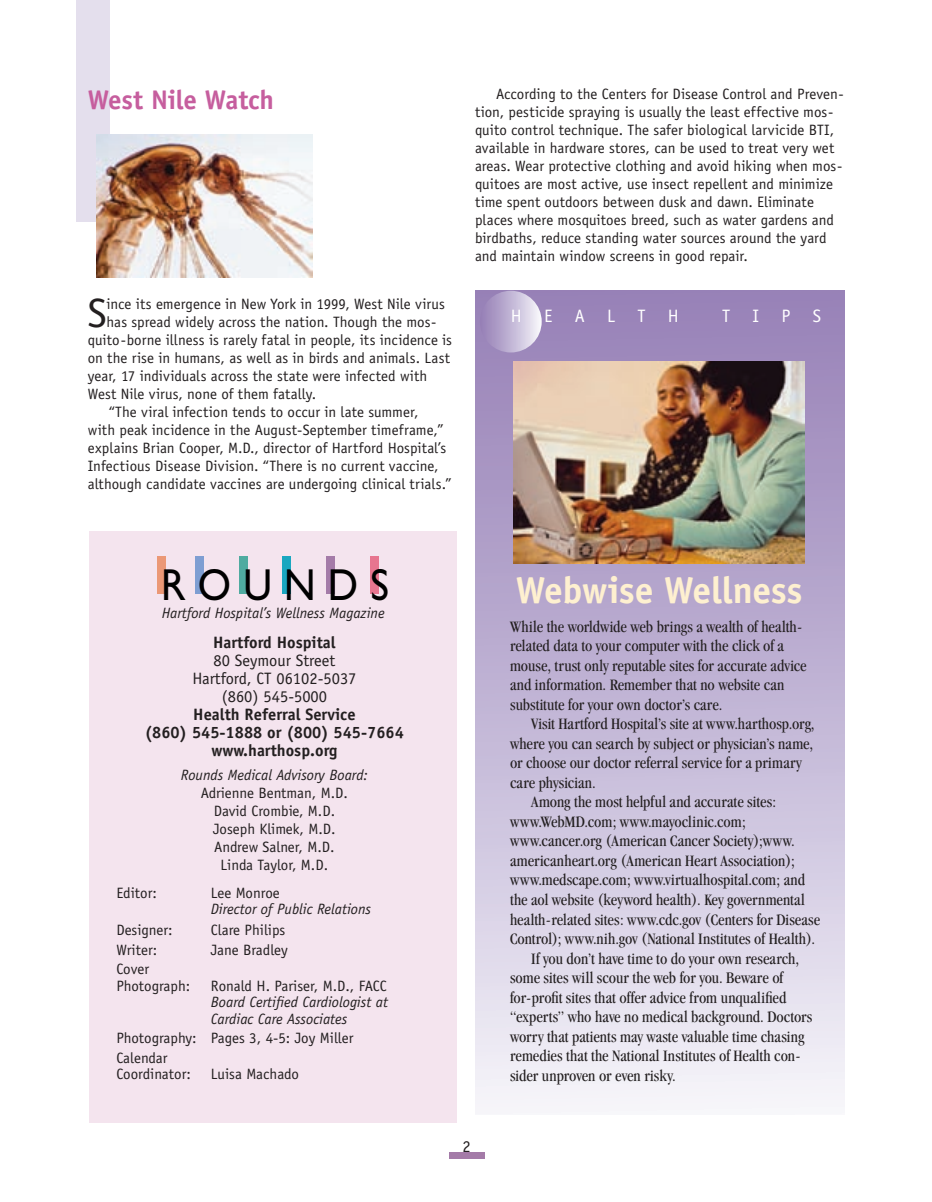
<style>
.page{position:relative;width:932px;height:1202px;background:#fff}
.page>*{position:absolute;margin:0;border:0;box-sizing:border-box;transform-origin:0 0}
.t1{font:45px "Gill Sans";color:#000;scale:.9 1}
.t2{font:40.95px "Officina Sans";color:#231f20}
.t3{font:700 37.5px "Officina Sans";letter-spacing:-.01em;color:#fef0d0}
.t4{font:700 27px "Officina Sans";letter-spacing:-.01em;color:#c65e9e}
.t5{font:18px "Officina Sans";color:#fff}
.t6{font:condensed 16.5px/19.5px "Garamond";letter-spacing:.005em;color:#231f20}
.t7{font:700 16.5px/18px "Officina Sans";color:#231f20;text-align:center}
.t8{font:16.5px/18px "Officina Sans";color:#231f20;text-align:center}
.t9{font:15px/18px "Officina Sans";color:#231f20}
.t10{font:italic 15px/16.5px "Officina Sans";color:#231f20}
</style>
<div class="page">
<div style="left:448px;top:1152px;width:36px;height:6px;background:#a47ba8"></div>
<div style="left:76px;top:0;width:34px;height:221px;background:#e4dfed"></div>
<div style="left:475px;top:291px;width:369px;height:823px;background:linear-gradient(to bottom,#947db4,#f3f1f8)"></div>
<div style="left:89px;top:531px;width:368px;height:591px;background:#f4e4ee"></div>
<div style="left:157px;top:556px;width:9px;height:37px;background:#eb9876"></div>
<div style="left:195px;top:556px;width:8px;height:37px;background:#7e9ed2"></div>
<div style="left:239px;top:556px;width:9px;height:37px;background:#4faba0"></div>
<div style="left:282px;top:556px;width:9px;height:37px;background:#1aa7c0"></div>
<div style="left:326px;top:556px;width:9px;height:37px;background:#a47ba8"></div>
<div style="left:370px;top:556px;width:8px;height:38px;background:#e7758f"></div>
<div style="left:480px;top:291px;width:61px;height:61px;background:linear-gradient(to right,#927ab3,#f4f3f9);border-radius:50%"></div>
<img style="left:96px;top:135px;width:216px;height:143px">
<img style="left:513px;top:361px;width:291px;height:202px">
<h3 class="t4" style="left:88px;top:83px;width:188px">West Nile Watch</h3>
<p class="t9" style="left:475px;top:85px;width:370px;text-indent:21px">According to the Centers for Disease Control and Preven&shy;tion, pesticide spraying is usually the least effective mos&shy;quito control technique. The safer biological larvicide BTI, available in hardware stores, can be used to treat very wet areas. Wear protective clothing and avoid hiking when mos&shy;quitoes are most active, use insect repellent and minimize time spent outdoors between dusk and dawn. Eliminate places where mosquitoes breed, such as water gardens and birdbaths, reduce standing water sources around the yard and maintain window screens in good repair.</p>
<h2 class="t2" style="left:88px;top:289px;width:20px">S</h2>
<p class="t5" style="left:511px;top:305px;width:169px">H E A L T H</p>
<p class="t5" style="left:722px;top:305px;width:100px">T I P S</p>
<p class="t9" style="left:107px;top:295px;width:340px">ince its emergence in New York in 1999, West Nile virus</p>
<p class="t9" style="left:107px;top:313px;width:331px">has spread widely across the nation. Though the mos-</p>
<p class="t9" style="left:88px;top:331px;width:366px">quito-borne illness is rarely fatal in people, its incidence is</p>
<p class="t9" style="left:88px;top:349px;width:364px">on the rise in humans, as well as in birds and animals. Last</p>
<p class="t9" style="left:88px;top:367px;width:341px">year, 17 individuals across the state were infected with</p>
<p class="t9" style="left:88px;top:385px;width:230px">West Nile virus, none of them fatally.</p>
<p class="t9" style="left:109px;top:403px;width:311px">“The viral infection tends to occur in late summer,</p>
<p class="t9" style="left:88px;top:421px;width:357px">with peak incidence in the August-September timeframe,”</p>
<p class="t9" style="left:88px;top:439px;width:360px">explains Brian Cooper, M.D., director of Hartford Hospital’s</p>
<p class="t9" style="left:88px;top:457px;width:352px">Infectious Disease Division. “There is no current vaccine,</p>
<p class="t9" style="left:88px;top:475px;width:365px">although candidate vaccines are undergoing clinical trials.”</p>
<h1 class="t1" style="left:161px;top:559px;width:254px">R O U N D S</h1>
<p class="t10" style="left:162px;top:605px;width:224px">Hartford Hospital’s Wellness Magazine</p>
<p class="t7" style="left:213px;top:633px;width:124px">Hartford Hospital</p>
<p class="t8" style="left:192px;top:652px;width:166px">80 Seymour Street<br>Hartford, CT 06102-5037 (860) 545-5000</p>
<p class="t7" style="left:145px;top:705px;width:260px">Health Referral Service<br>(860) 545-1888 or (800) 545-7664 www.harthosp.org</p>
<p class="t10" style="left:181px;top:767px;width:189px">Rounds Medical Advisory Board:</p>
<p class="t9" style="left:201px;top:784px;width:149px;text-align:center">Adrienne Bentman, M.D.<br>David Crombie, M.D.<br>Joseph Klimek, M.D.<br>Andrew Salner, M.D.<br>Linda Taylor, M.D.</p>
<p class="t9" style="left:116px;top:883px;width:42px">Editor:</p>
<p class="t9" style="left:211px;top:883px;width:70px">Lee Monroe</p>
<p class="t10" style="left:211px;top:901px;width:162px">Director of Public Relations</p>
<p class="t9" style="left:116px;top:921px;width:58px">Designer:</p>
<p class="t9" style="left:211px;top:921px;width:76px">Clare Philips</p>
<p class="t9" style="left:116px;top:940px;width:42px">Writer:</p>
<p class="t9" style="left:211px;top:940px;width:78px">Jane Bradley</p>
<p class="t9" style="left:116px;top:961px;width:75px;line-height:16.5px">Cover<br>Photograph:</p>
<p class="t9" style="left:211px;top:976px;width:177px">Ronald H. Pariser, M.D., FACC</p>
<p class="t10" style="left:211px;top:994px;width:179px">Board Certified Cardiologist at<br>Cardiac Care Associates</p>
<p class="t9" style="left:116px;top:1028px;width:239px;line-height:19.2px">Photography: Pages 3, 4-5: Joy Miller<br>Calendar</p>
<p class="t9" style="left:116px;top:1065px;width:76px">Coordinator:</p>
<p class="t9" style="left:211px;top:1065px;width:90px">Luisa Machado</p>
<p class="t8" style="left:462px;top:1137px;width:10px">2</p>
<h3 class="t3" style="left:516px;top:566px;width:288px">Webwise Wellness</h3>
<p class="t6" style="left:510px;top:616px;width:298px">While the worldwide web brings a wealth of health&shy;related data to your computer with the click of a mouse, trust only reputable sites for accurate advice and information. Remember that no website can substitute for your own doctor’s care.</p>
<p class="t6" style="left:531px;top:714px;width:285px">Visit Hartford Hospital’s site at www.harthosp.org,</p>
<p class="t6" style="left:510px;top:733px;width:304px">where you can search by subject or physician’s name,</p>
<p class="t6" style="left:510px;top:753px;width:293px">or choose our doctor referral service for a primary</p>
<p class="t6" style="left:510px;top:772px;width:87px">care physician.</p>
<p class="t6" style="left:531px;top:792px;width:247px">Among the most helpful and accurate sites:</p>
<p class="t6" style="left:510px;top:811px;width:237px">www.WebMD.com; www.mayoclinic.com;</p>
<p class="t6" style="left:510px;top:831px;width:286px">www.cancer.org (American Cancer Society);www.</p>
<p class="t6" style="left:510px;top:850px;width:286px">americanheart.org (American Heart Association);</p>
<p class="t6" style="left:510px;top:870px;width:296px">www.medscape.com; www.virtualhospital.com; and</p>
<p class="t6" style="left:510px;top:889px;width:296px">the aol website (keyword health). Key governmental</p>
<p class="t6" style="left:510px;top:909px;width:311px">health-related sites: www.cdc.gov (Centers for Disease</p>
<p class="t6" style="left:510px;top:928px;width:307px">Control); www.nih.gov (National Institutes of Health).</p>
<p class="t6" style="left:531px;top:948px;width:269px">If you don’t have time to do your own research,</p>
<p class="t6" style="left:510px;top:967px;width:275px">some sites will scour the web for you. Beware of</p>
<p class="t6" style="left:510px;top:987px;width:278px">for-profit sites that offer advice from unqualified</p>
<p class="t6" style="left:510px;top:1006px;width:304px">“experts” who have no medical background. Doctors</p>
<p class="t6" style="left:510px;top:1026px;width:296px">worry that patients may waste valuable time chasing</p>
<p class="t6" style="left:510px;top:1045px;width:292px">remedies that the National Institutes of Health con-</p>
<p class="t6" style="left:510px;top:1065px;width:167px">sider unproven or even risky.</p>
</div>
